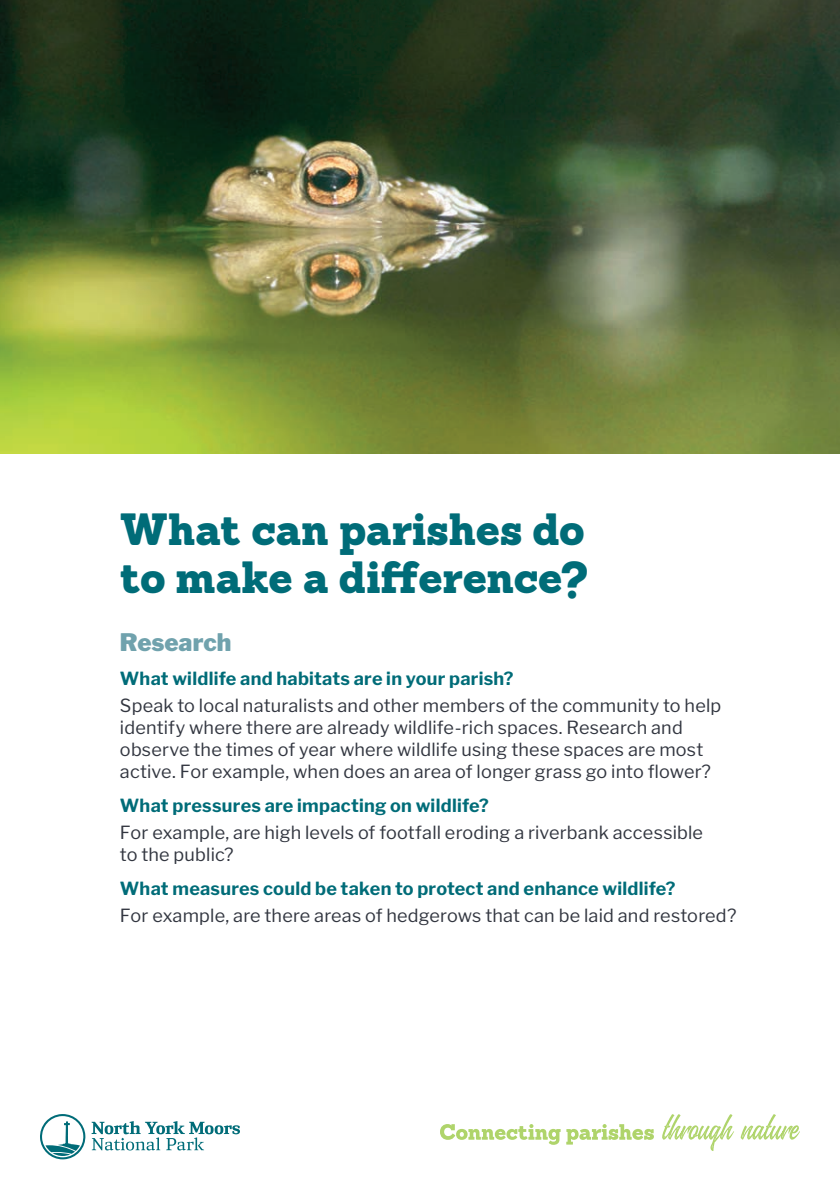
<style>
.page{position:relative;width:840px;height:1191px;background:#fff}
.page>*{position:absolute;margin:0;border:0;box-sizing:border-box;transform-origin:0 0}
.t1{font:900 44px/48px "Sanchez";color:#006c78}
.t2{font:900 24px "Libre Franklin";color:#70a2ad}
.t3{font:18px/22px "Libre Franklin";letter-spacing:.01em;color:#323640}
.t4{font:700 18px "Libre Franklin";letter-spacing:.015em;color:#006c78}
</style>
<div class="page">
<svg style="left:440px;top:1114px;width:359px;height:37px"></svg>
<svg style="left:40px;top:1114px;width:200px;height:45px"></svg>
<img style="left:0;top:0;width:839px;height:454px">
<h1 class="t1" style="left:120px;top:505px;width:469px">What can parishes do to make a difference?</h1>
<h2 class="t2" style="left:120px;top:628px;width:113px">Research</h2>
<p class="t4" style="left:120px;top:667px;width:395px">What wildlife and habitats are in your parish?</p>
<p class="t3" style="left:120px;top:695px;width:602px">Speak to local naturalists and other members of the community to help identify where there are already wildlife-rich spaces. Research and observe the times of year where wildlife using these spaces are most active. For example, when does an area of longer grass go into flower?</p>
<p class="t4" style="left:120px;top:794px;width:370px">What pressures are impacting on wildlife?</p>
<p class="t3" style="left:120px;top:822px;width:584px">For example, are high levels of footfall eroding a riverbank accessible to the public?</p>
<p class="t4" style="left:120px;top:877px;width:556px">What measures could be taken to protect and enhance wildlife?</p>
<p class="t3" style="left:120px;top:905px;width:617px">For example, are there areas of hedgerows that can be laid and restored?</p>
</div>
